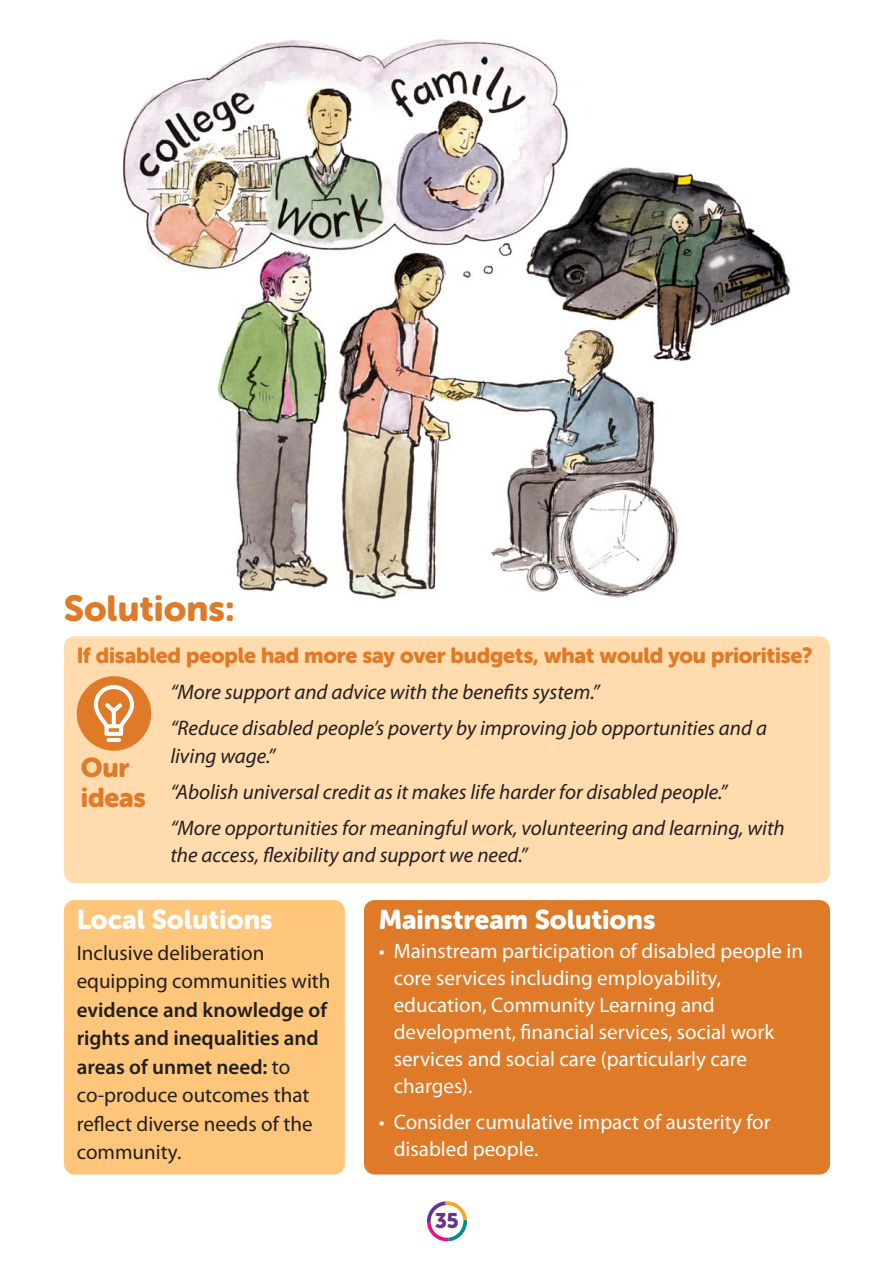
<style>
.page{position:relative;width:894px;height:1264px;background:#fff}
.page>*{position:absolute;margin:0;border:0;box-sizing:border-box;transform-origin:0 0}
.t1{font:36px "Museo Sans Rounded 900";color:#de7a28}
.t2{font:27px "Museo Sans Rounded 900";color:#fff}
.t3{font:27px/29.4px "Museo Sans Rounded 900";letter-spacing:-.01em;color:#de7a28}
.t4{font:21.75px "Museo Sans Rounded 900";letter-spacing:-.01em;color:#de7a28}
.t5{font:italic 21px/36.2px "Myriad Pro";color:#231f20}
.t6{font:21px/27px "Myriad Pro";color:#fff}
.t7{font:600 21px/28.5px "Myriad Pro";color:#231f20}
.t8{font:21px/28.5px "Myriad Pro";color:#231f20}
.t9{font:21px "Museo Sans Rounded 900";color:#663390}
.s1{font-weight:400}
</style>
<div class="page">
<img style="left:122px;top:39px;width:669px;height:560px">
<div style="left:64px;top:636px;width:765px;height:246px;background:#ffdbad;border-radius:11px"></div>
<div style="left:64px;top:899px;width:281px;height:275px;background:#fdc67b;border-radius:11px"></div>
<div style="left:364px;top:899px;width:465px;height:275px;background:#de7a28;border-radius:11px"></div>
<svg style="left:427px;top:1201px;width:40px;height:39px"></svg>
<div style="left:77px;top:676px;width:74px;height:74px;background:#de7a28;border-radius:50%"></div>
<div style="left:106px;top:737px;width:15px;height:4px;border:2px solid #fff"></div>
<svg style="left:91px;top:683px;width:43px;height:57px"></svg>
<h1 class="t1" style="left:64px;top:595px;width:172px">Solutions:</h1>
<p class="t4" style="left:77px;top:647px;width:737px">If disabled people had more say over budgets, what would you prioritise?</p>
<p class="t5" style="left:170px;top:675px;width:598px">“More support and advice with the benefits system.”<br>“Reduce disabled people’s poverty by improving job opportunities and a</p>
<p class="t5" style="left:170px;top:739px;width:615px">living wage.”<br>“Abolish universal credit as it makes life harder for disabled people.”<br>“More opportunities for meaningful work, volunteering and learning, with</p>
<p class="t5" style="left:170px;top:839px;width:358px">the access, flexibility and support we need.”</p>
<p class="t3" style="left:81px;top:755px;width:66px">Our ideas</p>
<p class="t2" style="left:77px;top:909px;width:197px">Local Solutions</p>
<p class="t8" style="left:77px;top:939px;width:255px">Inclusive deliberation equipping communities with</p>
<p class="t7" style="left:77px;top:997px;width:252px">evidence and knowledge of rights and inequalities and areas of unmet need: <span class="s1">to co-produce outcomes that reflect diverse needs of the community.</span></p>
<p class="t2" style="left:379px;top:909px;width:278px">Mainstream Solutions</p>
<p class="t6" style="left:393px;top:939px;width:410px;text-indent:-15px">• Mainstream participation of disabled people in core services including employability, education, Community Learning and development, financial services, social work services and social care (particularly care charges).</p>
<p class="t6" style="left:393px;top:1109px;width:378px;text-indent:-15px">• Consider cumulative impact of austerity for disabled people.</p>
<p class="t9" style="left:435px;top:1212px;width:25px">35</p>
</div>
